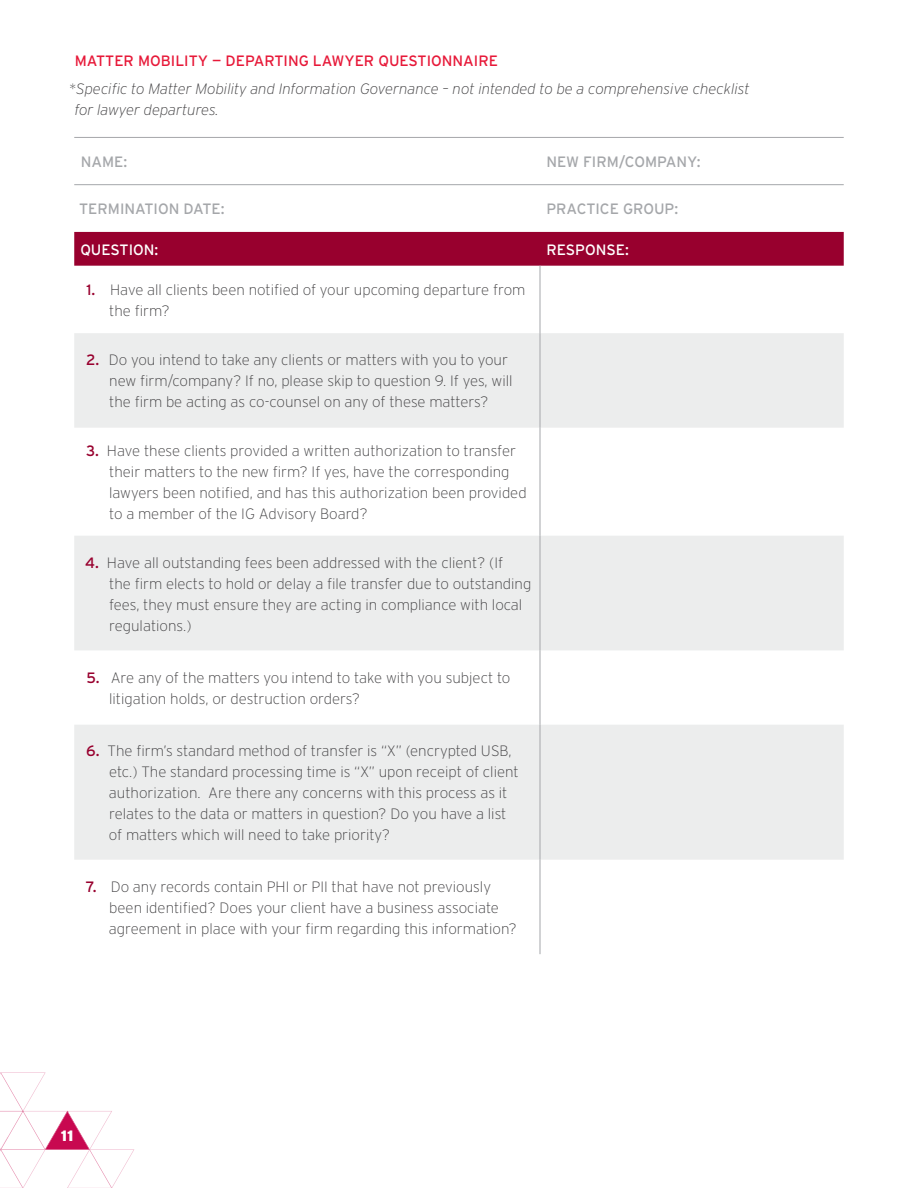
<style>
.page{position:relative;width:918px;height:1188px;background:#fff}
.page>*{position:absolute;margin:0;border:0;box-sizing:border-box;transform-origin:0 0}
.t1{font:200 15px/21px "Interstate";color:#414042}
.t2{font:italic 200 15px/21px "Interstate";color:#414042}
.t3{font:15px "Interstate";color:#a5a7aa}
.t4{font:15px "Interstate";color:#e71939}
.t5{font:15px "Interstate";color:#fff}
.t6{font:900 15px "Interstate";color:#fff}
.s1{font-weight:400;color:#98002e}
</style>
<div class="page">
<svg style="left:0;top:1072px;width:134px;height:116px"></svg>
<svg style="left:74px;top:185px;width:770px;height:47px"></svg>
<div style="left:74px;top:232px;width:770px;height:34px;background:#98002e"></div>
<svg style="left:74px;top:333px;width:770px;height:527px;fill:#eceded"></svg>
<hr style="left:74px;top:137px;width:466px;height:1px;background:#a5a7aa">
<hr style="left:540px;top:137px;width:304px;height:1px;background:#a5a7aa">
<hr style="left:74px;top:184px;width:466px;height:1px;background:#a5a7aa">
<hr style="left:540px;top:184px;width:304px;height:1px;background:#a5a7aa">
<hr style="left:540px;top:266px;width:1px;height:67px;background:#a5a7aa">
<hr style="left:540px;top:333px;width:1px;height:95px;background:#a5a7aa">
<hr style="left:540px;top:428px;width:1px;height:108px;background:#a5a7aa">
<hr style="left:540px;top:536px;width:1px;height:114px;background:#a5a7aa">
<hr style="left:540px;top:650px;width:1px;height:75px;background:#a5a7aa">
<hr style="left:540px;top:725px;width:1px;height:135px;background:#a5a7aa">
<hr style="left:540px;top:860px;width:1px;height:94px;background:#a5a7aa">
<p class="t4" style="left:75px;top:52px;width:425px">MATTER MOBILITY — DEPARTING LAWYER QUESTIONNAIRE</p>
<p class="t2" style="left:74px;top:78px;width:677px;text-indent:-5px">*Specific to Matter Mobility and Information Governance – not intended to be a comprehensive checklist for lawyer departures.</p>
<p class="t3" style="left:81px;top:153px;width:48px">NAME:</p>
<p class="t3" style="left:546px;top:153px;width:156px">NEW FIRM/COMPANY:</p>
<p class="t3" style="left:79px;top:201px;width:147px">TERMINATION DATE:</p>
<p class="t3" style="left:546px;top:201px;width:133px">PRACTICE GROUP:</p>
<p class="t5" style="left:80px;top:241px;width:79px">QUESTION:</p>
<p class="t5" style="left:546px;top:241px;width:84px">RESPONSE:</p>
<p class="t1" style="left:109px;top:279px;width:418px;text-indent:-23px"><span class="s1">1.</span> Have all clients been notified of your upcoming departure from the firm?</p>
<p class="t1" style="left:109px;top:350px;width:405px;text-indent:-23px"><span class="s1">2.</span> Do you intend to take any clients or matters with you to your new firm/company? If no, please skip to question 9. If yes, will the firm be acting as co-counsel on any of these matters?</p>
<p class="t1" style="left:109px;top:440px;width:419px;text-indent:-23px"><span class="s1">3.</span> Have these clients provided a written authorization to transfer their matters to the new firm? If yes, have the corresponding lawyers been notified, and has this authorization been provided to a member of the IG Advisory Board?</p>
<p class="t1" style="left:109px;top:552px;width:424px;text-indent:-24px"><span class="s1">4.</span> Have all outstanding fees been addressed with the client? (If<br>the firm elects to hold or delay a file transfer due to outstanding fees, they must ensure they are acting in compliance with local regulations.)</p>
<p class="t1" style="left:109px;top:667px;width:403px;text-indent:-23px"><span class="s1">5.</span> Are any of the matters you intend to take with you subject to litigation holds, or destruction orders?</p>
<p class="t1" style="left:109px;top:740px;width:411px;text-indent:-23px"><span class="s1">6.</span> The firm’s standard method of transfer is “X” (encrypted USB, etc.) The standard processing time is “X” upon receipt of client authorization. Are there any concerns with this process as it relates to the data or matters in question? Do you have a list of matters which will need to take priority?</p>
<p class="t1" style="left:109px;top:876px;width:410px;text-indent:-23px"><span class="s1">7.</span> Do any records contain PHI or PII that have not previously been identified? Does your client have a business associate agreement in place with your firm regarding this information?</p>
<p class="t6" style="left:61px;top:1127px;width:14px">11</p>
</div>
